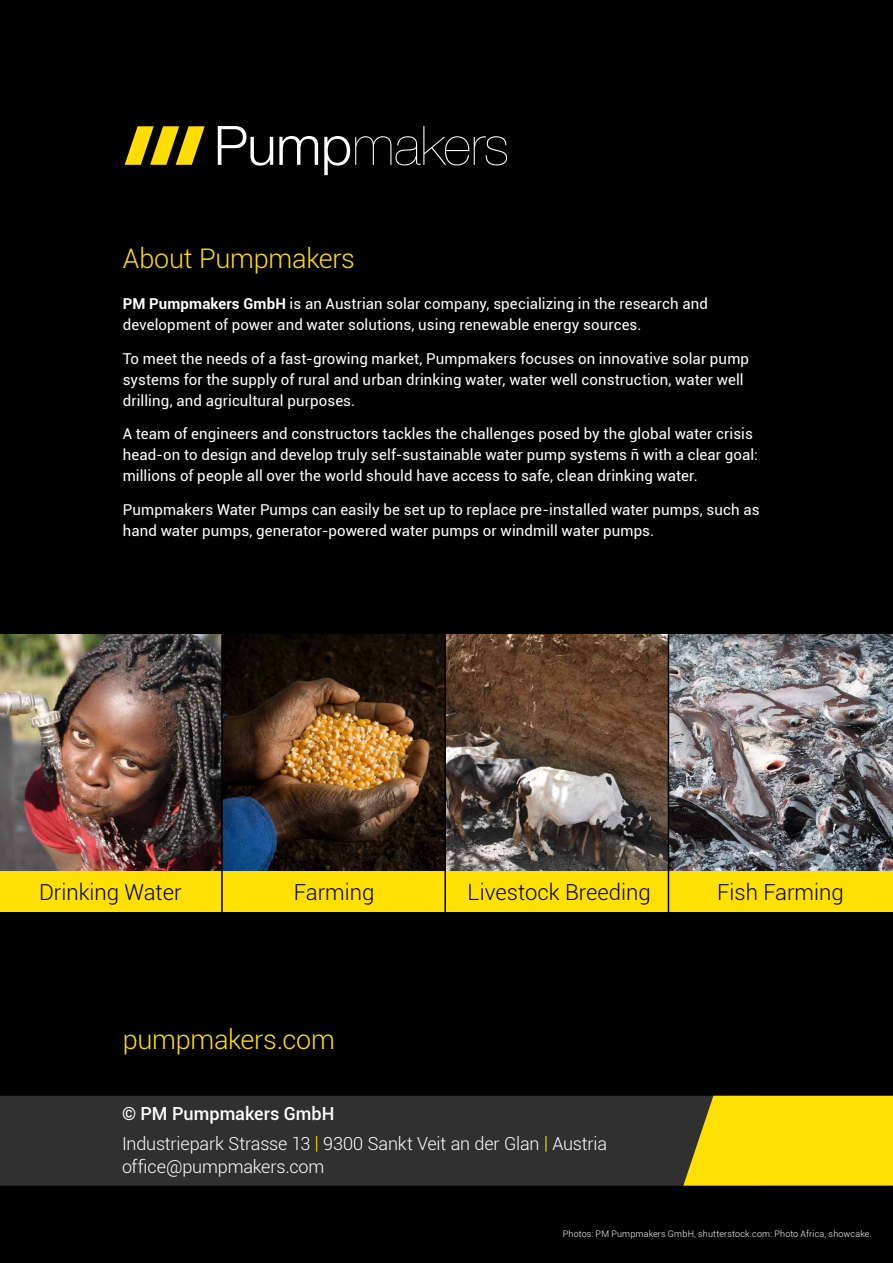
<style>
.page{position:relative;width:893px;height:1263px;background:#000001}
.page>*{position:absolute;margin:0;border:0;box-sizing:border-box;transform-origin:0 0}
.t1{font:300 27px "Roboto";letter-spacing:-.01em;color:#ffe000}
.t2{font:300 22.05px "Roboto";color:#000}
.t3{font:300 18px/30.2px "Roboto";letter-spacing:-.01em;color:#fff}
.t4{font:15px/21px "Roboto";letter-spacing:.005em;color:#fff}
.t5{font:300 9px "Roboto";letter-spacing:.02em;color:#fff}
.s1{font-weight:700}
.s2{font-weight:500}
.s3{color:#ffe000}
</style>
<div class="page">
<div style="left:0;top:1096px;width:683px;height:89px;background:#303031"></div>
<svg style="left:683px;top:1096px;width:210px;height:89px;background:#efd203"></svg>
<svg style="left:218px;top:126px;width:55px;height:40px"></svg>
<svg style="left:279px;top:136px;width:39px;height:29px"></svg>
<svg style="left:324px;top:126px;width:183px;height:49px"></svg>
<svg style="left:125px;top:126px;width:80px;height:39px"></svg>
<img style="left:0;top:635px;width:221px;height:236px">
<img style="left:669px;top:635px;width:224px;height:236px">
<img style="left:223px;top:635px;width:221px;height:236px">
<svg style="left:446px;top:635px;width:222px;height:236px;background:#685447"></svg>
<div style="left:0;top:871px;width:893px;height:41px;background:#ffe000"></div>
<hr style="left:221px;top:635px;width:2px;height:280px;background:#000">
<hr style="left:444px;top:635px;width:2px;height:280px;background:#000">
<hr style="left:668px;top:635px;width:1px;height:280px;background:#000">
<h1 class="t1" style="left:123px;top:240px;width:234px">About Pumpmakers</h1>
<p class="t4" style="left:123px;top:292px;width:587px"><span class="s1">PM Pumpmakers GmbH</span> is an Austrian solar company, specializing in the research and development of power and water solutions, using renewable energy sources.</p>
<p class="t4" style="left:123px;top:347px;width:628px">To meet the needs of a fast-growing market, Pumpmakers focuses on innovative solar pump systems for the supply of rural and urban drinking water, water well construction, water well drilling, and agricultural purposes.</p>
<p class="t4" style="left:123px;top:423px;width:637px">A team of engineers and constructors tackles the challenges posed by the global water crisis head-on to design and develop truly self-sustainable water pump systems ñ with a clear goal: millions of people all over the world should have access to safe, clean drinking water.</p>
<p class="t4" style="left:123px;top:499px;width:638px">Pumpmakers Water Pumps can easily be set up to replace pre-installed water pumps, such as hand water pumps, generator-powered water pumps or windmill water pumps.</p>
<h2 class="t2" style="left:39px;top:877px;width:144px">Drinking Water</h2>
<h2 class="t2" style="left:294px;top:877px;width:82px">Farming</h2>
<h2 class="t2" style="left:468px;top:877px;width:185px">Livestock Breeding</h2>
<h2 class="t2" style="left:717px;top:877px;width:128px">Fish Farming</h2>
<h1 class="t1" style="left:123px;top:1021px;width:214px">pumpmakers.com</h1>
<p class="t3" style="left:122px;top:1097px;width:486px"><span class="s2">© PM Pumpmakers GmbH<br></span>Industriepark Strasse 13 <span class="s3">|</span> 9300 Sankt Veit an der Glan <span class="s3">|</span> Austria</p>
<p class="t3" style="left:122px;top:1151px;width:204px">office@pumpmakers.com</p>
<p class="t5" style="left:563px;top:1227px;width:310px">Photos: PM Pumpmakers GmbH, shutterstock.com: Photo Africa, showcake.</p>
</div>
